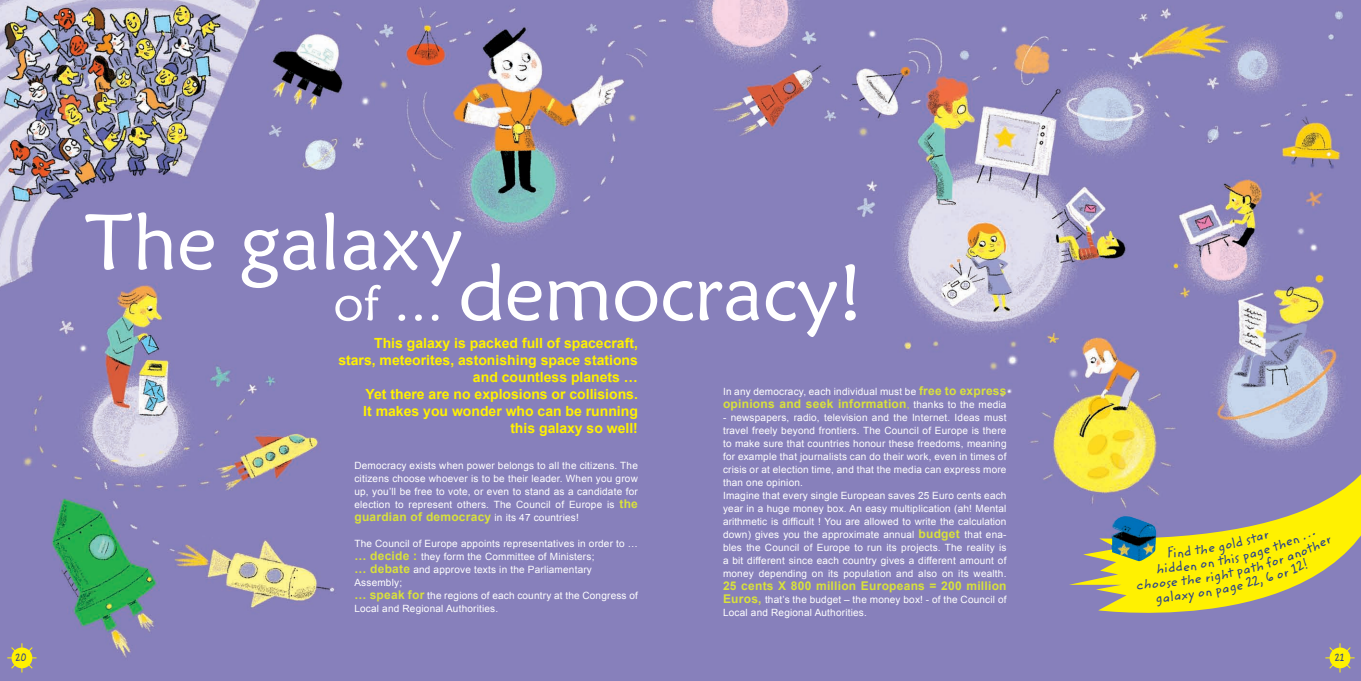
<style>
.page{position:relative;width:1361px;height:681px;background:#fff}
.page>*{position:absolute;margin:0;border:0;box-sizing:border-box;transform-origin:0 0}
.t1{font:80px "Maiandra GD";color:#fff}
.t2{font:700 14px/17px "Arial";color:#fff101;text-align:right}
.t3{font:700 12px "Arial";letter-spacing:.02em;color:#d9e13b}
.t4{font:11px "Flik";color:#253f8e}
.t5{font:10px/13px "Arial";letter-spacing:.02em;color:#fff}
.s1{font-size:50px}
.s2{font-weight:700;font-size:12px;color:#d9e13b}
.s3{font-weight:400;font-size:10px;color:#fff}
.s4{font-weight:400;font-size:10px;color:#d6df21}
</style>
<div class="page">
<img style="left:0;top:0;width:1361px;height:680px">
<svg style="left:1069px;top:305px;width:292px;height:337px;background:#a29ba5"></svg>
<svg style="left:1325px;top:643px;width:29px;height:29px"></svg>
<hr style="left:7px;top:657px;width:30px;height:1px;background:#fff101">
<svg style="left:10px;top:643px;width:24px;height:29px"></svg>
<img style="left:1112px;top:516px;width:44px;height:45px">
<svg style="left:1137px;top:532px;width:195px;height:74px;background:#e7dd1d"></svg>
<h1 class="t1" style="left:85px;top:193px;width:379px">The galaxy</h1>
<h1 class="t1" style="left:333px;top:243px;width:530px"><span class="s1">of …</span> democracy!</h1>
<h2 class="t2" style="left:338px;top:334px;width:301px">This galaxy is packed full of spacecraft, stars, meteorites, astonishing space stations and countless planets …<br>Yet there are no explosions or collisions.<br>It makes you wonder who can be running this galaxy so well!</h2>
<p class="t5" style="left:354px;top:459px;width:285px;text-align:justify">Democracy exists when power belongs to all the citizens. The citizens choose whoever is to be their leader. When you grow up, you’ll be free to vote, or even to stand as a candidate for election to represent others. The Council of Europe is <span class="s2">the</span></p>
<p class="t3" style="left:354px;top:509px;width:226px">guardian of democracy <span class="s3">in its 47 countries!</span></p>
<p class="t5" style="left:354px;top:537px;width:285px">The Council of Europe appoints representatives in order to … <span class="s2">… decide :</span> they form the Committee of Ministers;<br><span class="s2">… debate</span> and approve texts in the Parliamentary Assembly;<br><span class="s2">… speak for</span> the regions of each country at the Congress of Local and Regional Authorities.</p>
<p class="t5" style="left:723px;top:384px;width:285px">In any democracy, each individual must be <span class="s2">free to express</span></p>
<p class="t3" style="left:723px;top:395px;width:285px">opinions and seek information<span class="s4">,</span> <span class="s3">thanks to the media</span></p>
<p class="t5" style="left:723px;top:410px;width:285px">- newspapers, radio, television and the Internet. Ideas must travel freely beyond frontiers. The Council of Europe is there to make sure that countries honour these freedoms, meaning for example that journalists can do their work, even in times of crisis or at election time, and that the media can express more than one opinion.<br>Imagine that every single European saves 25 Euro cents each year in a huge money box. An easy multiplication (ah! Mental arithmetic is difficult ! You are allowed to write the calculation down) gives you the approximate annual <span class="s2">budget</span> that ena&shy;bles the Council of Europe to run its projects. The reality is a bit different since each country gives a different amount of money depending on its population and also on its wealth.</p>
<p class="t3" style="left:723px;top:577px;width:285px">25 cents X 800 million Europeans = 200 million</p>
<p class="t5" style="left:723px;top:592px;width:285px"><span class="s2">Euros,</span> that’s the budget – the money box! - of the Council of<br>Local and Regional Authorities.</p>
<p class="t4" style="left:16px;top:649px;width:13px">20</p>
<p class="t4" style="left:1334px;top:649px;width:11px">21</p>
</div>
